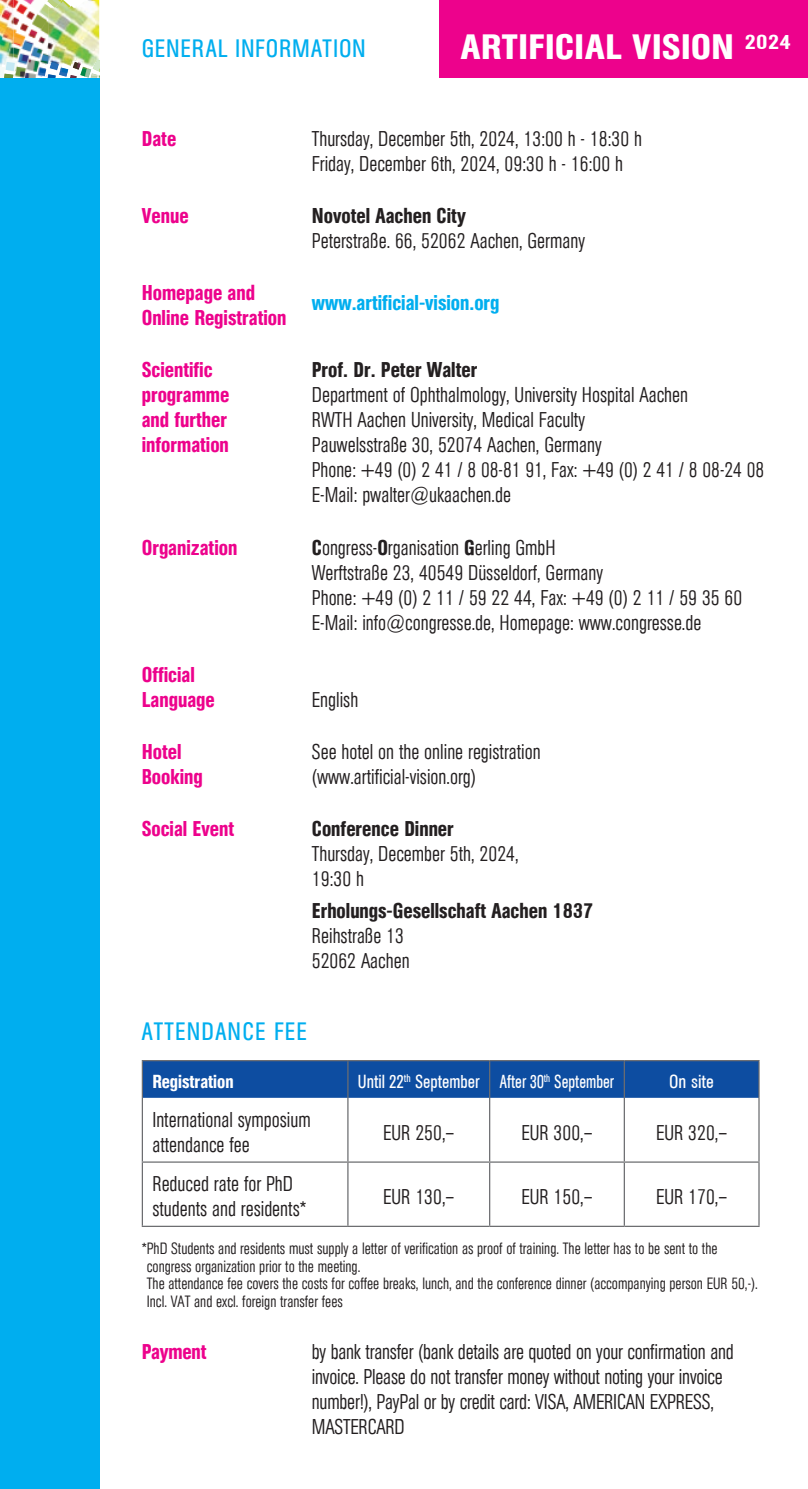
<style>
.page{position:relative;width:808px;height:1489px;background:#fff}
.page>*{position:absolute;margin:0;border:0;box-sizing:border-box;transform-origin:0 0}
.t1{font:500 35px "AG Buch Condensed BQ";letter-spacing:.005em;color:#fff;scale:1.17 1}
.t2{font:25px "AG Buch Condensed BQ";letter-spacing:.03em;color:#00aeef}
.t3{font:25px "AG Buch Condensed BQ";letter-spacing:.05em;color:#00aeef}
.t4{font:300 21.25px/25px "AG Buch Condensed BQ";color:#231f20}
.t5{font:500 21.25px/25px "AG Buch Condensed BQ";color:#ed028c}
.t6{font:500 21.25px "AG Buch Condensed BQ";color:#231f20}
.t7{font:500 21.25px "AG Buch Condensed BQ";color:#00aeef}
.t8{font:18.75px "AG Buch Condensed BQ";color:#fff;scale:.94 1}
.t9{font:500 18.75px "AG Buch Condensed BQ";color:#fff}
.t10{font:18.75px "AG Buch Condensed BQ";color:#fff}
.t11{font:300 16.25px/17.5px "AG Buch Condensed BQ";color:#231f20}
.s1{font-weight:500}
</style>
<div class="page">
<div style="left:0;top:0;width:99px;height:1488px;background:#00aeef"></div>
<div style="left:439px;top:0;width:369px;height:78px;background:#ed028c"></div>
<svg style="left:0;top:67px;width:13px;height:11px"></svg>
<svg style="left:48px;top:60px;width:52px;height:19px"></svg>
<img style="left:13px;top:0;width:35px;height:78px">
<img style="left:0;top:0;width:13px;height:67px">
<img style="left:48px;top:16px;width:51px;height:52px">
<svg style="left:38px;top:0;width:61px;height:16px"></svg>
<div style="left:143px;top:1061px;width:615px;height:36px;background:#0d4da1"></div>
<hr style="left:142px;top:1059px;width:206px;height:2px;background:#6c6d70">
<hr style="left:142px;top:1061px;width:1px;height:36px;background:#6c6d70">
<hr style="left:348px;top:1059px;width:142px;height:2px;background:#6c6d70">
<hr style="left:347px;top:1061px;width:1px;height:36px;background:#6c6d70">
<hr style="left:490px;top:1059px;width:134px;height:2px;background:#6c6d70">
<hr style="left:489px;top:1061px;width:1px;height:36px;background:#6c6d70">
<hr style="left:624px;top:1059px;width:136px;height:2px;background:#6c6d70">
<hr style="left:624px;top:1061px;width:1px;height:36px;background:#6c6d70">
<hr style="left:758px;top:1061px;width:2px;height:36px;background:#6c6d70">
<hr style="left:142px;top:1097px;width:1px;height:64px;background:#6c6d70">
<hr style="left:347px;top:1097px;width:1px;height:64px;background:#6c6d70">
<hr style="left:489px;top:1097px;width:1px;height:64px;background:#6c6d70">
<hr style="left:624px;top:1097px;width:1px;height:64px;background:#6c6d70">
<hr style="left:758px;top:1097px;width:2px;height:64px;background:#6c6d70">
<hr style="left:142px;top:1162px;width:1px;height:63px;background:#6c6d70">
<hr style="left:347px;top:1162px;width:1px;height:63px;background:#6c6d70">
<hr style="left:489px;top:1162px;width:1px;height:63px;background:#6c6d70">
<hr style="left:624px;top:1162px;width:1px;height:63px;background:#6c6d70">
<hr style="left:758px;top:1162px;width:2px;height:63px;background:#6c6d70">
<hr style="left:142px;top:1225px;width:206px;height:1px;background:#6c6d70">
<hr style="left:348px;top:1225px;width:142px;height:1px;background:#6c6d70">
<hr style="left:490px;top:1225px;width:134px;height:1px;background:#6c6d70">
<hr style="left:624px;top:1225px;width:136px;height:1px;background:#6c6d70">
<hr style="left:142px;top:1161px;width:206px;height:1px;background:#6c6d70">
<hr style="left:348px;top:1161px;width:142px;height:1px;background:#6c6d70">
<hr style="left:490px;top:1161px;width:134px;height:1px;background:#6c6d70">
<hr style="left:624px;top:1161px;width:136px;height:1px;background:#6c6d70">
<p class="t2" style="left:142px;top:34px;width:226px">GENERAL INFORMATION</p>
<h1 class="t1" style="left:461px;top:27px;width:284px">ARTIFICIAL VISION <sup>2024</sup></h1>
<p class="t5" style="left:142px;top:126px;width:36px">Date</p>
<p class="t4" style="left:312px;top:126px;width:332px">Thursday, December 5th, 2024, 13:00 h - 18:30 h<br>Friday, December 6th, 2024, 09:30 h - 16:00 h</p>
<p class="t5" style="left:142px;top:204px;width:48px">Venue</p>
<p class="t6" style="left:312px;top:204px;width:155px">Novotel Aachen City</p>
<p class="t4" style="left:312px;top:229px;width:275px">Peterstraße. 66, 52062 Aachen, Germany</p>
<p class="t5" style="left:142px;top:281px;width:115px">Homepage and</p>
<p class="t7" style="left:312px;top:291px;width:189px">www.artificial-vision.org</p>
<p class="t5" style="left:142px;top:306px;width:146px">Online Registration</p>
<p class="t5" style="left:142px;top:358px;width:72px">Scientific</p>
<p class="t6" style="left:312px;top:358px;width:167px">Prof. Dr. Peter Walter</p>
<p class="t5" style="left:142px;top:383px;width:89px">programme</p>
<p class="t4" style="left:312px;top:383px;width:378px">Department of Ophthalmology, University Hospital Aachen</p>
<p class="t5" style="left:142px;top:408px;width:87px">and further</p>
<p class="t4" style="left:312px;top:408px;width:275px">RWTH Aachen University, Medical Faculty</p>
<p class="t5" style="left:142px;top:433px;width:89px">information</p>
<p class="t4" style="left:312px;top:433px;width:454px">Pauwelsstraße 30, 52074 Aachen, Germany<br>Phone: +49 (0) 2 41 / 8 08-81 91, Fax: +49 (0) 2 41 / 8 08-24 08<br>E-Mail: pwalter@ukaachen.de</p>
<p class="t5" style="left:142px;top:535px;width:97px">Organization</p>
<p class="t4" style="left:312px;top:535px;width:432px"><span class="s1">C</span>ongress-<span class="s1">O</span>rganisation <span class="s1">G</span>erling GmbH<br>Werftstraße 23, 40549 Düsseldorf, Germany<br>Phone: +49 (0) 2 11 / 59 22 44, Fax: +49 (0) 2 11 / 59 35 60<br>E-Mail: info@congresse.de, Homepage: www.congresse.de</p>
<p class="t5" style="left:142px;top:662px;width:75px">Official<br>Language</p>
<p class="t4" style="left:312px;top:687px;width:48px">English</p>
<p class="t5" style="left:142px;top:739px;width:41px">Hotel</p>
<p class="t4" style="left:312px;top:739px;width:230px">See hotel on the online registration</p>
<p class="t5" style="left:142px;top:764px;width:63px">Booking</p>
<p class="t4" style="left:312px;top:764px;width:166px">(www.artificial-vision.org)</p>
<p class="t5" style="left:142px;top:816px;width:94px">Social Event</p>
<p class="t6" style="left:312px;top:816px;width:144px">Conference Dinner</p>
<p class="t4" style="left:312px;top:841px;width:208px">Thursday, December 5th, 2024,<br>19:30 h</p>
<p class="t6" style="left:312px;top:898px;width:283px">Erholungs-Gesellschaft Aachen 1837</p>
<p class="t4" style="left:312px;top:923px;width:99px">Reihstraße 13<br>52062 Aachen</p>
<p class="t3" style="left:142px;top:1017px;width:167px">ATTENDANCE FEE</p>
<p class="t9" style="left:152px;top:1070px;width:83px">Registration</p>
<p class="t8" style="left:358px;top:1070px;width:274px">Until 22<sup>th</sup> September After 30<sup>th</sup> September</p>
<p class="t10" style="left:669px;top:1070px;width:46px">On site</p>
<p class="t4" style="left:152px;top:1107px;width:160px">International symposium attendance fee</p>
<p class="t4" style="left:383px;top:1120px;width:73px">EUR 250,–</p>
<p class="t4" style="left:521px;top:1120px;width:73px">EUR 300,–</p>
<p class="t4" style="left:656px;top:1120px;width:73px">EUR 320,–</p>
<p class="t4" style="left:152px;top:1171px;width:156px">Reduced rate for PhD students and residents*</p>
<p class="t4" style="left:383px;top:1184px;width:73px">EUR 130,–</p>
<p class="t4" style="left:521px;top:1184px;width:73px">EUR 150,–</p>
<p class="t4" style="left:656px;top:1184px;width:73px">EUR 170,–</p>
<p class="t11" style="left:147px;top:1240px;width:612px;text-indent:-5px">*PhD Students and residents must supply a letter of verification as proof of training. The letter has to be sent to the congress organization prior to the meeting.<br>The attendance fee covers the costs for coffee breaks, lunch, and the conference dinner (accompanying person EUR 50,-).<br>Incl. VAT and excl. foreign transfer fees</p>
<p class="t5" style="left:142px;top:1339px;width:66px">Payment</p>
<p class="t4" style="left:312px;top:1339px;width:423px">by bank transfer (bank details are quoted on your confirmation and invoice. Please do not transfer money without noting your invoice number!), PayPal or by credit card: VISA, AMERICAN EXPRESS, MASTERCARD</p>
</div>
